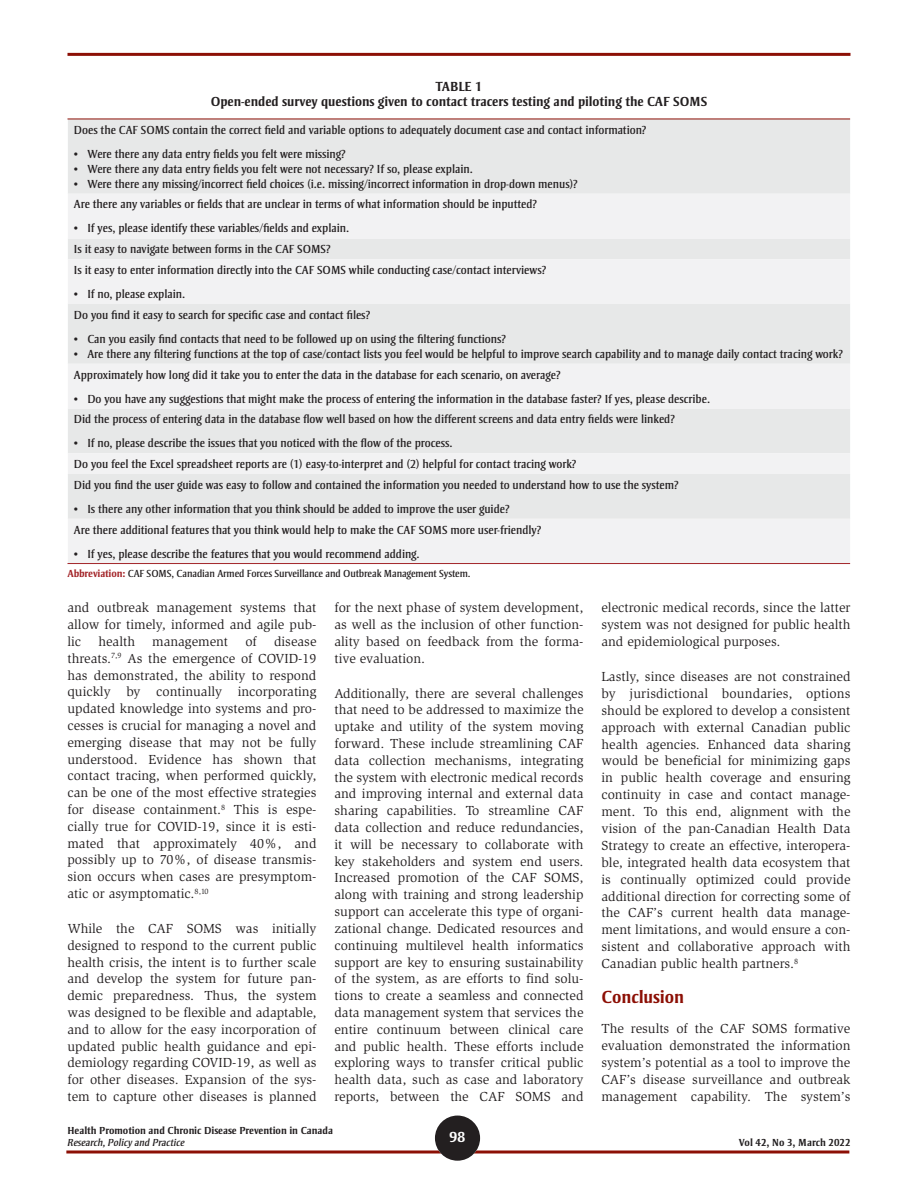
<style>
.page{position:relative;width:918px;height:1188px;background:#fff}
.page>*{position:absolute;margin:0;border:0;box-sizing:border-box;transform-origin:0 0}
.t1{font:700 18px "Strayhorn MT Std";color:#8c0f05}
.t2{font:700 15px "Strayhorn MT Std";color:#fff}
.BODY{font:13.5px/16.8px "Slimbach Std";color:#231f20;text-align:justify}
.Tableau_titre{font:700 13.5px/15px "Strayhorn MT Std";color:#231f20;text-align:center}
.Tableau_Body{font:12px "Strayhorn MT Std";color:#231f20}
.Note_tableau{font:10.5px "Strayhorn MT Std";letter-spacing:-.01em;color:#231f20}
.t3{font:700 10.5px "Strayhorn MT Std";color:#231f20}
.t4{font:italic 10.5px "Strayhorn MT Std";color:#231f20}
.s1{font-weight:700;color:#a32529}
</style>
<div class="page">
<svg style="left:66px;top:1150px;width:783px;height:4px;background:#a84a43"></svg>
<hr style="left:68px;top:53px;width:782px;height:3px;background:#8c0f05">
<div style="left:435px;top:1116px;width:45px;height:45px;background:#231f20;border-radius:50%"></div>
<div style="left:68px;top:120px;width:782px;height:74px;background:#e7e8e8"></div>
<svg style="left:68px;top:194px;width:782px;height:369px;fill:#f2f2f3"></svg>
<hr style="left:68px;top:563px;width:782px;height:1px;background:#a32529">
<hr style="left:68px;top:119px;width:782px;height:1px;background:#8c0f05">
<p class="Tableau_titre" style="left:211px;top:79px;width:498px">TABLE 1<br>Open-ended survey questions given to contact tracers testing and piloting the CAF SOMS</p>
<p class="Tableau_Body" style="left:74px;top:123px;width:574px">Does the CAF SOMS contain the correct field and variable options to adequately document case and contact information?</p>
<p class="Tableau_Body" style="left:74px;top:147px;width:273px">• Were there any data entry fields you felt were missing?</p>
<p class="Tableau_Body" style="left:74px;top:162px;width:401px">• Were there any data entry fields you felt were not necessary? If so, please explain.</p>
<p class="Tableau_Body" style="left:74px;top:177px;width:505px">• Were there any missing/incorrect field choices (i.e. missing/incorrect information in drop-down menus)?</p>
<p class="Tableau_Body" style="left:74px;top:198px;width:465px">Are there any variables or fields that are unclear in terms of what information should be inputted?</p>
<p class="Tableau_Body" style="left:74px;top:222px;width:277px">• If yes, please identify these variables/fields and explain.</p>
<p class="Tableau_Body" style="left:74px;top:242px;width:258px">Is it easy to navigate between forms in the CAF SOMS?</p>
<p class="Tableau_Body" style="left:74px;top:263px;width:474px">Is it easy to enter information directly into the CAF SOMS while conducting case/contact interviews?</p>
<p class="Tableau_Body" style="left:74px;top:287px;width:113px">• If no, please explain.</p>
<p class="Tableau_Body" style="left:74px;top:308px;width:298px">Do you find it easy to search for specific case and contact files?</p>
<p class="Tableau_Body" style="left:74px;top:332px;width:434px">• Can you easily find contacts that need to be followed up on using the filtering functions?</p>
<p class="Tableau_Body" style="left:74px;top:347px;width:771px">• Are there any filtering functions at the top of case/contact lists you feel would be helpful to improve search capability and to manage daily contact tracing work?</p>
<p class="Tableau_Body" style="left:74px;top:368px;width:488px">Approximately how long did it take you to enter the data in the database for each scenario, on average?</p>
<p class="Tableau_Body" style="left:74px;top:392px;width:638px">• Do you have any suggestions that might make the process of entering the information in the database faster? If yes, please describe.</p>
<p class="Tableau_Body" style="left:74px;top:412px;width:603px">Did the process of entering data in the database flow well based on how the different screens and data entry fields were linked?</p>
<p class="Tableau_Body" style="left:74px;top:436px;width:380px">• If no, please describe the issues that you noticed with the flow of the process.</p>
<p class="Tableau_Body" style="left:74px;top:457px;width:504px">Do you feel the Excel spreadsheet reports are (1) easy-to-interpret and (2) helpful for contact tracing work?</p>
<p class="Tableau_Body" style="left:74px;top:478px;width:606px">Did you find the user guide was easy to follow and contained the information you needed to understand how to use the system?</p>
<p class="Tableau_Body" style="left:74px;top:502px;width:437px">• Is there any other information that you think should be added to improve the user guide?</p>
<p class="Tableau_Body" style="left:74px;top:523px;width:469px">Are there additional features that you think would help to make the CAF SOMS more user-friendly?</p>
<p class="Tableau_Body" style="left:74px;top:547px;width:347px">• If yes, please describe the features that you would recommend adding.</p>
<p class="Note_tableau" style="left:68px;top:567px;width:404px"><span class="s1">Abbreviation:</span> CAF SOMS, Canadian Armed Forces Surveillance and Outbreak Management System.</p>
<p class="BODY" style="left:68px;top:600px;width:251px">and outbreak management systems that allow for timely, informed and agile pub&shy;lic</p>
<p class="BODY" style="left:98px;top:633px;width:38px">health</p>
<p class="BODY" style="left:152px;top:633px;width:77px">management</p>
<p class="BODY" style="left:245px;top:633px;width:13px">of</p>
<p class="BODY" style="left:68px;top:633px;width:251px;text-indent:207px">disease threats.<sup>7,9</sup> As the emergence of COVID-19 has demonstrated, the ability to respond quickly by continually incorporating updated knowledge into systems and pro&shy;cesses is crucial for managing a novel and emerging disease that may not be fully understood. Evidence has shown that contact tracing, when performed quickly, can be one of the most effective strategies for disease containment.<sup>8</sup> This is espe&shy;cially true for COVID-19, since it is esti&shy;mated that approximately 40%, and possibly up to 70%, of disease transmis&shy;sion occurs when cases are presymptom&shy;atic or asymptomatic.<sup>8,10</sup></p>
<p class="BODY" style="left:68px;top:920px;width:251px">While the CAF SOMS was initially designed to respond to the current public health crisis, the intent is to further scale and develop the system for future pan&shy;demic preparedness. Thus, the system was designed to be flexible and adaptable, and to allow for the easy incorporation of updated public health guidance and epi&shy;demiology regarding COVID-19, as well as for other diseases. Expansion of the sys&shy;tem to capture other diseases is planned</p>
<p class="BODY" style="left:334px;top:600px;width:251px">for the next phase of system development, as well as the inclusion of other function&shy;ality based on feedback from the forma&shy;tive evaluation.</p>
<p class="BODY" style="left:334px;top:685px;width:251px">Additionally, there are several challenges that need to be addressed to maximize the uptake and utility of the system moving forward. These include streamlining CAF data collection mechanisms, integrating the system with electronic medical records and improving internal and external data sharing capabilities. To streamline CAF data collection and reduce redundancies, it will be necessary to collaborate with key stakeholders and system end users.<br>Increased promotion of the CAF SOMS, along with training and strong leadership support can accelerate this type of organi&shy;zational change. Dedicated resources and continuing multilevel health informatics support are key to ensuring sustainability of the system, as are efforts to find solu&shy;tions to create a seamless and connected data management system that services the entire continuum between clinical care and public health. These efforts include exploring ways to transfer critical public health data, such as case and laboratory reports, between the CAF SOMS and</p>
<p class="BODY" style="left:602px;top:599px;width:251px">electronic medical records, since the latter system was not designed for public health and epidemiological purposes.</p>
<p class="BODY" style="left:602px;top:668px;width:251px">Lastly, since diseases are not constrained by jurisdictional boundaries, options should be explored to develop a consistent approach with external Canadian public health agencies. Enhanced data sharing would be beneficial for minimizing gaps in public health coverage and ensuring continuity in case and contact manage&shy;ment. To this end, alignment with the vision of the pan-Canadian Health Data Strategy to create an effective, interopera&shy;ble, integrated health data ecosystem that is continually optimized could provide additional direction for correcting some of the CAF’s current health data manage&shy;ment limitations, and would ensure a con&shy;sistent and collaborative approach with Canadian public health partners.<sup>8</sup></p>
<h2 class="t1" style="left:602px;top:987px;width:84px">Conclusion</h2>
<p class="BODY" style="left:602px;top:1021px;width:250px">The results of the CAF SOMS formative evaluation demonstrated the information system’s potential as a tool to improve the CAF’s disease surveillance and outbreak management capability. The system’s</p>
<p class="t3" style="left:68px;top:1125px;width:267px">Health Promotion and Chronic Disease Prevention in Canada</p>
<p class="t4" style="left:68px;top:1137px;width:119px">Research, Policy and Practice</p>
<p class="t3" style="left:739px;top:1137px;width:113px">Vol 42, No 3, March 2022</p>
<p class="t2" style="left:450px;top:1128px;width:17px">98</p>
</div>
